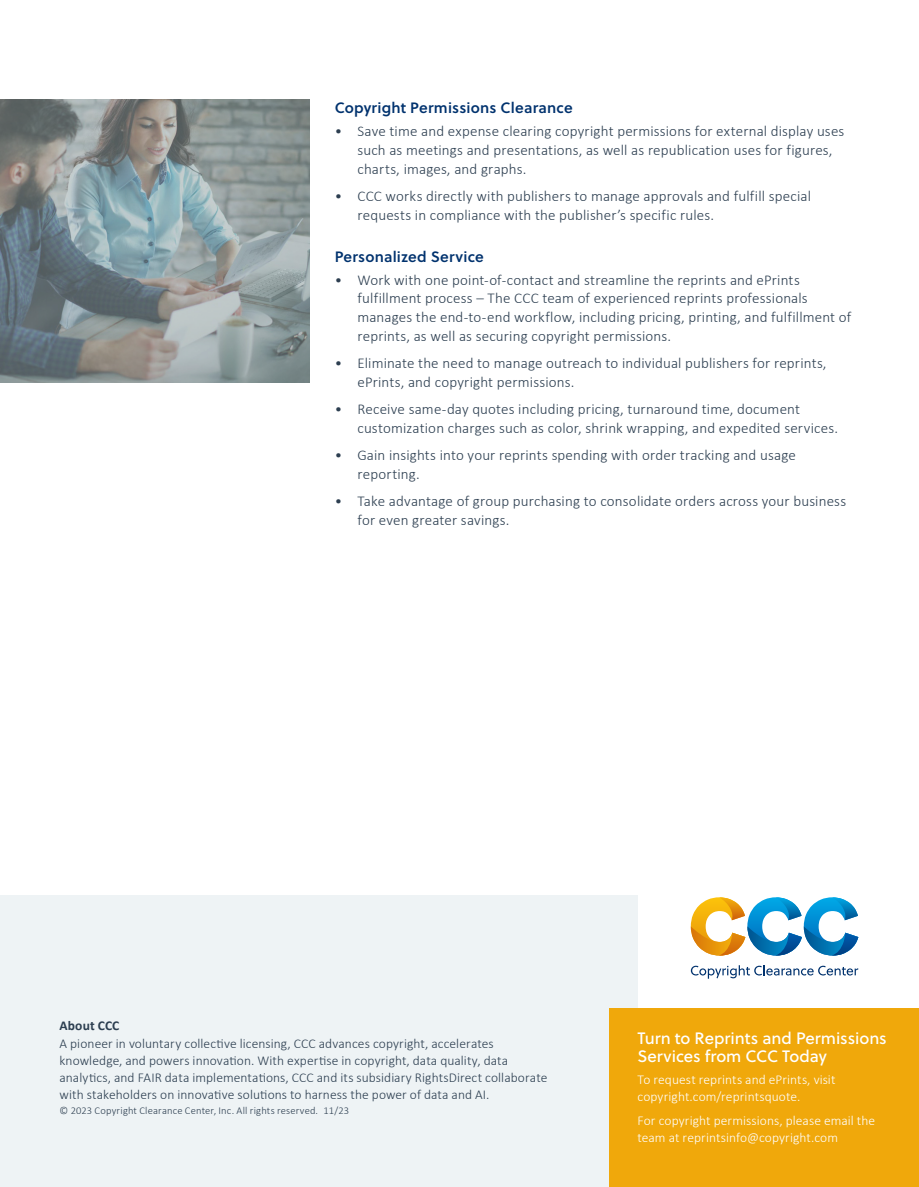
<style>
.page{position:relative;width:919px;height:1187px;background:#fff}
.page>*{position:absolute;margin:0;border:0;box-sizing:border-box;transform-origin:0 0}
.t1{font:16.5px/18.8px "Soleil Bk";letter-spacing:-.005em;color:#fff}
.body_copy{font:300 15px/18.8px "Calibri";letter-spacing:.01em;color:#2c3e50}
.body_copy-2{font:600 15px "Soleil";letter-spacing:.015em;color:#00326e}
.t2{font:300 13.5px/17.2px "Calibri";letter-spacing:.005em;color:#2c3e50}
.t3{font:300 13.5px/17.2px "Calibri";letter-spacing:.005em;color:#fff}
.t4{font:300 10.5px "Calibri";letter-spacing:.015em;color:#2c3e50}
.s1{font-weight:700}
</style>
<div class="page">
<img style="left:0;top:99px;width:309px;height:284px">
<div style="left:0;top:895px;width:637px;height:291px;background:#eef3f5"></div>
<div style="left:609px;top:1008px;width:309px;height:178px;background:#f0a80b"></div>
<svg style="left:690px;top:965px;width:168px;height:13px"></svg>
<svg style="left:690px;top:897px;width:168px;height:58px"></svg>
<p class="body_copy-2" style="left:334px;top:97px;width:239px">Copyright Permissions Clearance</p>
<p class="body_copy" style="left:357px;top:122px;width:488px;text-indent:-23px">• Save time and expense clearing copyright permissions for external display uses such as meetings and presentations, as well as republication uses for figures, charts, images, and graphs.</p>
<p class="body_copy" style="left:357px;top:187px;width:455px;text-indent:-23px">• CCC works directly with publishers to manage approvals and fulfill special requests in compliance with the publisher’s specific rules.</p>
<p class="body_copy-2" style="left:334px;top:245px;width:151px">Personalized Service</p>
<p class="body_copy" style="left:357px;top:270px;width:495px;text-indent:-23px">• Work with one point-of-contact and streamline the reprints and ePrints fulfillment process – The CCC team of experienced reprints professionals manages the end-to-end workflow, including pricing, printing, and fulfillment of reprints, as well as securing copyright permissions.</p>
<p class="body_copy" style="left:357px;top:354px;width:470px;text-indent:-23px">• Eliminate the need to manage outreach to individual publishers for reprints, ePrints, and copyright permissions.</p>
<p class="body_copy" style="left:357px;top:400px;width:482px;text-indent:-23px">• Receive same-day quotes including pricing, turnaround time, document customization charges such as color, shrink wrapping, and expedited services.</p>
<p class="body_copy" style="left:357px;top:446px;width:440px;text-indent:-23px">• Gain insights into your reprints spending with order tracking and usage reporting.</p>
<p class="body_copy" style="left:357px;top:492px;width:490px;text-indent:-23px">• Take advantage of group purchasing to consolidate orders across your business for even greater savings.</p>
<p class="t2" style="left:60px;top:1017px;width:489px"><span class="s1">About CCC<br></span>A pioneer in voluntary collective licensing, CCC advances copyright, accelerates knowledge, and powers innovation. With expertise in copyright, data quality, data analytics, and FAIR data implementations, CCC and its subsidiary RightsDirect collaborate with stakeholders on innovative solutions to harness the power of data and AI.</p>
<p class="t4" style="left:60px;top:1104px;width:291px">© 2023 Copyright Clearance Center, Inc. All rights reserved. 11/23</p>
<p class="t1" style="left:637px;top:1027px;width:251px">Turn to Reprints and Permissions<br>Services from CCC Today</p>
<p class="t3" style="left:637px;top:1070px;width:199px">To request reprints and ePrints, visit copyright.com/reprintsquote.</p>
<p class="t3" style="left:637px;top:1111px;width:239px">For copyright permissions, please email the team at reprintsinfo@copyright.com</p>
</div>
